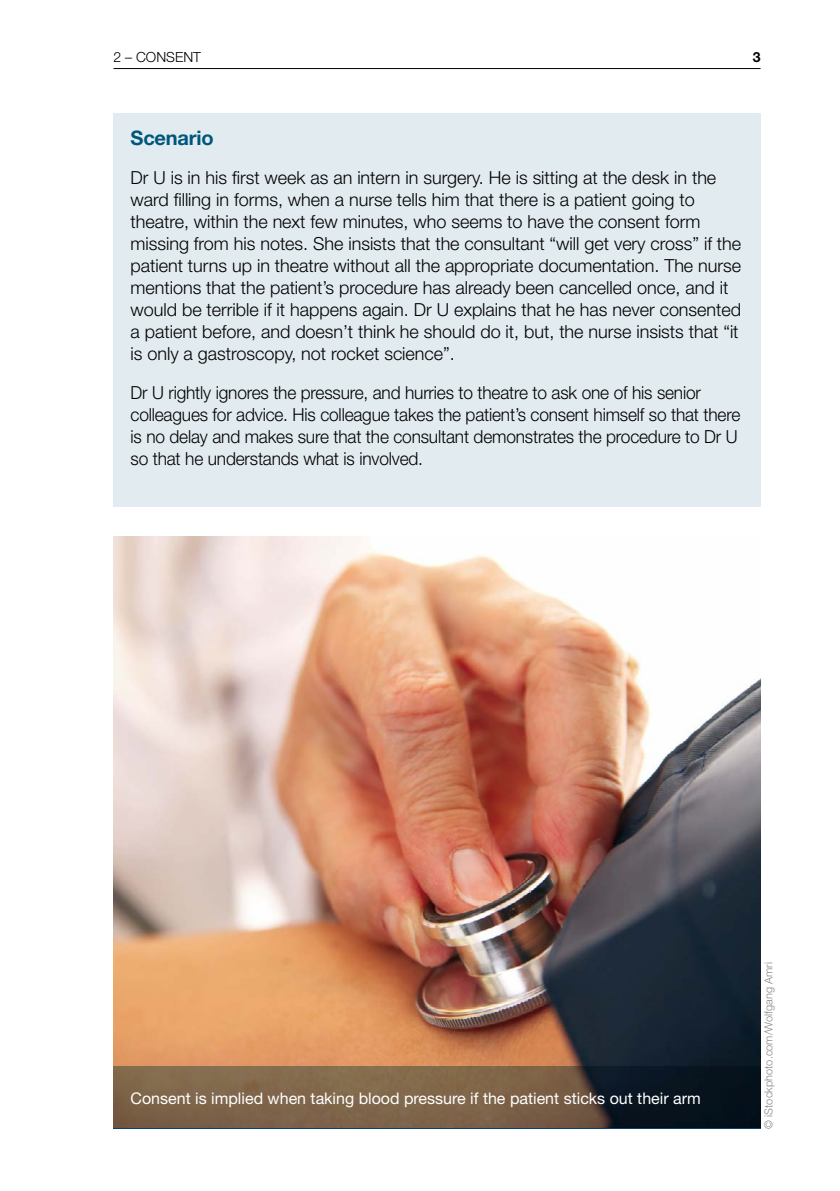
<style>
.page{position:relative;width:840px;height:1191px;background:#fff}
.page>*{position:absolute;margin:0;border:0;box-sizing:border-box;transform-origin:0 0}
.t1{font:700 20px "Helvetica Neue LT Std";letter-spacing:-.01em;color:#00567c}
.t2{font:300 18px/22px "Helvetica Neue LT Std";color:#000}
.t3{font:300 18px/22px "Helvetica Neue LT Std";color:#000;scale:.96 1}
.t4{font:16px "Helvetica Neue LT Std";color:#fff}
.t5{font:300 14px "Helvetica Neue LT Std";color:#000}
.t6{font:700 14px "Helvetica Neue LT Std";color:#000}
.t7{font:300 11px "Helvetica Neue LT Std";color:#87888a}
</style>
<div class="page">
<hr style="left:113px;top:68px;width:647px;height:1px;background:#000">
<div style="left:113px;top:113px;width:647px;height:394px;background:#e2ebf0"></div>
<img style="left:113px;top:536px;width:647px;height:530px">
<svg style="left:113px;top:1066px;width:647px;height:62px;background:#5f4f3e"></svg>
<p class="t5" style="left:113px;top:49px;width:89px">2 – CONSENT</p>
<p class="t6" style="left:752px;top:49px;width:9px">3</p>
<p class="t1" style="left:130px;top:125px;width:85px">Scenario</p>
<p class="t2" style="left:130px;top:166px;width:612px">Dr U is in his first week as an intern in surgery. He is sitting at the desk in the ward filling in forms, when a nurse tells him that there is a patient going to theatre, within the next few minutes, who seems to have the consent form missing from his notes. She insists that the consultant “will get very cross” if the patient turns up in theatre without all the appropriate documentation. The nurse mentions that the patient’s procedure has already been cancelled once, and it would be terrible if it happens again. Dr U explains that he has never consented a patient before, and doesn’t think he should do it, but, the nurse insists that “it is only a gastroscopy, not rocket science”.</p>
<p class="t3" style="left:130px;top:381px;width:636px">Dr U rightly ignores the pressure, and hurries to theatre to ask one of his senior colleagues for advice. His colleague takes the patient’s consent himself so that there is no delay and makes sure that the consultant demonstrates the procedure to Dr U so that he understands what is involved.</p>
<p class="t4" style="left:130px;top:1088px;width:571px">Consent is implied when taking blood pressure if the patient sticks out their arm</p>
<p class="t7" style="left:761px;top:1128px;width:168px;rotate:-90deg">© iStockphoto.com/Wolfgang Amri</p>
</div>
